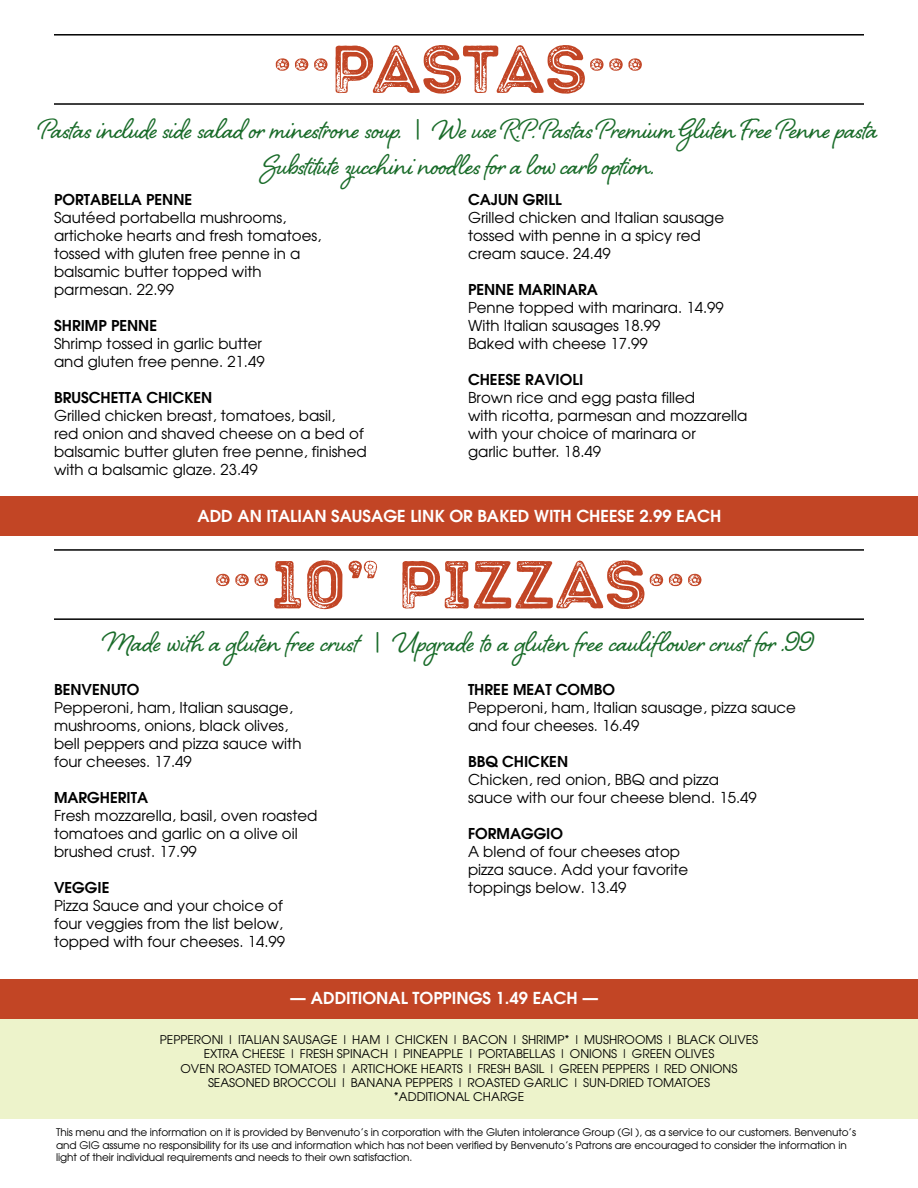
<style>
.page{position:relative;width:918px;height:1188px;background:#fff}
.page>*{position:absolute;margin:0;border:0;box-sizing:border-box;transform-origin:0 0}
.t1{font:67.5px "Intro Rust G Base 2 Line";letter-spacing:-.005em;color:#c24525}
.t2{font:36px/36px "Shelby";letter-spacing:-.01em;color:#1a6c2a;text-align:center}
.t3{font:600 16.5px "Avant Garde";color:#fff}
.t4{font:15px/18px "Avant Garde";color:#000}
.t5{font:600 15px "Avant Garde";color:#000}
.t6{font:12px/14.4px "Avant Garde";color:#000;text-align:center}
.t7{font:10.5px/12.6px "Avant Garde";letter-spacing:-.01em;color:#000}
</style>
<div class="page">
<div style="left:0;top:496px;width:918px;height:40px;background:#c24525"></div>
<hr style="left:54px;top:549px;width:810px;height:2px;background:#000">
<hr style="left:54px;top:618px;width:810px;height:2px;background:#000">
<hr style="left:54px;top:34px;width:810px;height:2px;background:#000">
<hr style="left:54px;top:103px;width:810px;height:2px;background:#000">
<div style="left:0;top:1018px;width:918px;height:101px;background:#edf3cb"></div>
<div style="left:0;top:979px;width:918px;height:40px;background:#c24525"></div>
<h1 class="t1" style="left:273px;top:15px;width:373px">...PASTAS...</h1>
<h2 class="t2" style="left:40px;top:107px;width:840px">Pastas include side salad or minestrone soup. | We use R.P. Pastas Premium Gluten Free Penne pasta<br>Substitute zucchini noodles for a low carb option.</h2>
<p class="t5" style="left:54px;top:189px;width:140px">PORTABELLA PENNE</p>
<p class="t4" style="left:54px;top:208px;width:269px">Sautéed portabella mushrooms, artichoke hearts and fresh tomatoes, tossed with gluten free penne in a balsamic butter topped with parmesan. 22.99</p>
<p class="t5" style="left:54px;top:315px;width:105px">SHRIMP PENNE</p>
<p class="t4" style="left:54px;top:334px;width:212px">Shrimp tossed in garlic butter and gluten free penne. 21.49</p>
<p class="t5" style="left:54px;top:387px;width:160px">BRUSCHETTA CHICKEN</p>
<p class="t4" style="left:54px;top:406px;width:314px">Grilled chicken breast, tomatoes, basil,<br>red onion and shaved cheese on a bed of balsamic butter gluten free penne, finished with a balsamic glaze. 23.49</p>
<p class="t5" style="left:468px;top:189px;width:95px">CAJUN GRILL</p>
<p class="t4" style="left:468px;top:208px;width:258px">Grilled chicken and Italian sausage tossed with penne in a spicy red cream sauce. 24.49</p>
<p class="t5" style="left:468px;top:279px;width:131px">PENNE MARINARA</p>
<p class="t4" style="left:468px;top:298px;width:257px">Penne topped with marinara. 14.99<br>With Italian sausages 18.99<br>Baked with cheese 17.99</p>
<p class="t5" style="left:468px;top:369px;width:117px">CHEESE RAVIOLI</p>
<p class="t4" style="left:468px;top:388px;width:281px">Brown rice and egg pasta filled<br>with ricotta, parmesan and mozzarella with your choice of marinara or<br>garlic butter. 18.49</p>
<p class="t3" style="left:198px;top:505px;width:525px">ADD AN ITALIAN SAUSAGE LINK OR BAKED WITH CHEESE 2.99 EACH</p>
<h1 class="t1" style="left:213px;top:542px;width:493px">...10” PIZZAS...</h1>
<h2 class="t2" style="left:104px;top:621px;width:712px">Made with a gluten free crust | Upgrade to a gluten free cauliflower crust for .99</h2>
<p class="t5" style="left:54px;top:680px;width:87px">BENVENUTO</p>
<p class="t4" style="left:54px;top:698px;width:249px">Pepperoni, ham, Italian sausage, mushrooms, onions, black olives, bell peppers and pizza sauce with four cheeses. 17.49</p>
<p class="t5" style="left:54px;top:788px;width:96px">MARGHERITA</p>
<p class="t4" style="left:54px;top:806px;width:265px">Fresh mozzarella, basil, oven roasted tomatoes and garlic on a olive oil brushed crust. 17.99</p>
<p class="t5" style="left:54px;top:878px;width:57px">VEGGIE</p>
<p class="t4" style="left:54px;top:896px;width:233px">Pizza Sauce and your choice of four veggies from the list below, topped with four cheeses. 14.99</p>
<p class="t5" style="left:468px;top:680px;width:149px">THREE MEAT COMBO</p>
<p class="t4" style="left:468px;top:698px;width:330px">Pepperoni, ham, Italian sausage, pizza sauce and four cheeses. 16.49</p>
<p class="t5" style="left:468px;top:752px;width:102px">BBQ CHICKEN</p>
<p class="t4" style="left:468px;top:770px;width:290px">Chicken, red onion, BBQ and pizza sauce with our four cheese blend. 15.49</p>
<p class="t5" style="left:468px;top:824px;width:97px">FORMAGGIO</p>
<p class="t4" style="left:468px;top:842px;width:222px">A blend of four cheeses atop pizza sauce. Add your favorite toppings below. 13.49</p>
<p class="t3" style="left:290px;top:987px;width:310px">— ADDITIONAL TOPPINGS 1.49 EACH —</p>
<p class="t6" style="left:160px;top:1032px;width:600px">PEPPERONI | ITALIAN SAUSAGE | HAM | CHICKEN | BACON | SHRIMP* | MUSHROOMS | BLACK OLIVES EXTRA CHEESE | FRESH SPINACH | PINEAPPLE | PORTABELLAS | ONIONS | GREEN OLIVES<br>OVEN ROASTED TOMATOES | ARTICHOKE HEARTS | FRESH BASIL | GREEN PEPPERS | RED ONIONS SEASONED BROCCOLI | BANANA PEPPERS | ROASTED GARLIC | SUN-DRIED TOMATOES<br>*ADDITIONAL CHARGE</p>
<p class="t7" style="left:56px;top:1126px;width:802px">This menu and the information on it is provided by Benvenuto’s in corporation with the Gluten intolerance Group (GI ), as a service to our customers. Benvenuto’s and GIG assume no responsibility for its use and information which has not been verified by Benvenuto’s Patrons are encouraged to consider the information in light of their individual requirements and needs to their own satisfaction.</p>
</div>
